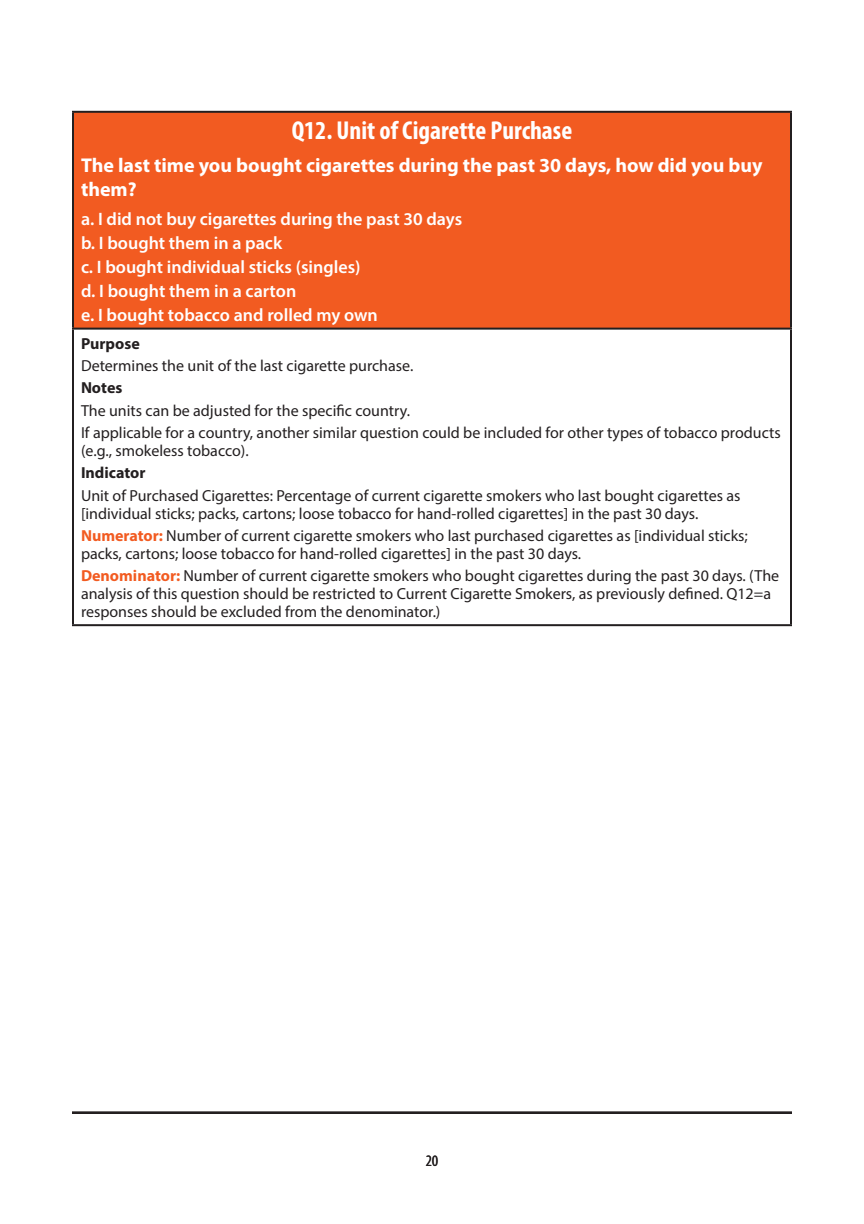
<style>
.page{position:relative;width:864px;height:1224px;background:#fff}
.page>*{position:absolute;margin:0;border:0;box-sizing:border-box;transform-origin:0 0}
.t1{font:700 condensed 26px "Myriad Pro";color:#fff}
.t2{font:700 20px/24px "Myriad Pro";color:#fff}
.t3{font:600 18px "Myriad Pro";color:#fff}
.t4{font:16px/18px "Myriad Pro";color:#231f20}
.t5{font:700 16px "Myriad Pro";color:#231f20}
.t6{font:condensed 16px "Myriad Pro";color:#231f20}
.s1{font-weight:700;color:#f25b21}
</style>
<div class="page">
<div style="left:73px;top:112px;width:718px;height:217px;background:#f25b21"></div>
<hr style="left:72px;top:1112px;width:720px;height:2px;background:#231f20">
<hr style="left:72px;top:111px;width:720px;height:2px;background:#231f20">
<hr style="left:72px;top:113px;width:2px;height:215px;background:#231f20">
<hr style="left:790px;top:113px;width:2px;height:215px;background:#231f20">
<hr style="left:72px;top:328px;width:720px;height:2px;background:#231f20">
<hr style="left:72px;top:330px;width:2px;height:294px;background:#231f20">
<hr style="left:790px;top:330px;width:2px;height:294px;background:#231f20">
<hr style="left:72px;top:624px;width:720px;height:2px;background:#231f20">
<h3 class="t1" style="left:292px;top:114px;width:282px">Q12. Unit of Cigarette Purchase</h3>
<p class="t2" style="left:81px;top:153px;width:683px">The last time you bought cigarettes during the past 30 days, how did you buy them?</p>
<p class="t3" style="left:81px;top:207px;width:383px">a. I did not buy cigarettes during the past 30 days</p>
<p class="t3" style="left:81px;top:231px;width:203px">b. I bought them in a pack</p>
<p class="t3" style="left:81px;top:255px;width:281px">c. I bought individual sticks (singles)</p>
<p class="t3" style="left:81px;top:279px;width:217px">d. I bought them in a carton</p>
<p class="t3" style="left:81px;top:303px;width:298px">e. I bought tobacco and rolled my own</p>
<p class="t5" style="left:81px;top:333px;width:60px">Purpose</p>
<p class="t4" style="left:81px;top:356px;width:334px">Determines the unit of the last cigarette purchase.</p>
<p class="t5" style="left:81px;top:377px;width:43px">Notes</p>
<p class="t4" style="left:81px;top:399px;width:701px;line-height:22.4px">The units can be adjusted for the specifc country.<br>If applicable for a country, another similar question could be included for other types of tobacco products</p>
<p class="t4" style="left:81px;top:441px;width:169px">(e.g., smokeless tobacco).</p>
<p class="t5" style="left:81px;top:462px;width:66px">Indicator</p>
<p class="t4" style="left:81px;top:486px;width:661px">Unit of Purchased Cigarettes: Percentage of current cigarette smokers who last bought cigarettes as [individual sticks; packs, cartons; loose tobacco for hand-rolled cigarettes] in the past 30 days.</p>
<p class="t4" style="left:81px;top:526px;width:668px"><span class="s1">Numerator:</span> Number of current cigarette smokers who last purchased cigarettes as [individual sticks; packs, cartons; loose tobacco for hand-rolled cigarettes] in the past 30 days.</p>
<p class="t4" style="left:81px;top:567px;width:700px"><span class="s1">Denominator:</span> Number of current cigarette smokers who bought cigarettes during the past 30 days. (The analysis of this question should be restricted to Current Cigarette Smokers, as previously defned. Q12=a responses should be excluded from the denominator.)</p>
<p class="t6" style="left:426px;top:1151px;width:14px">20</p>
</div>
